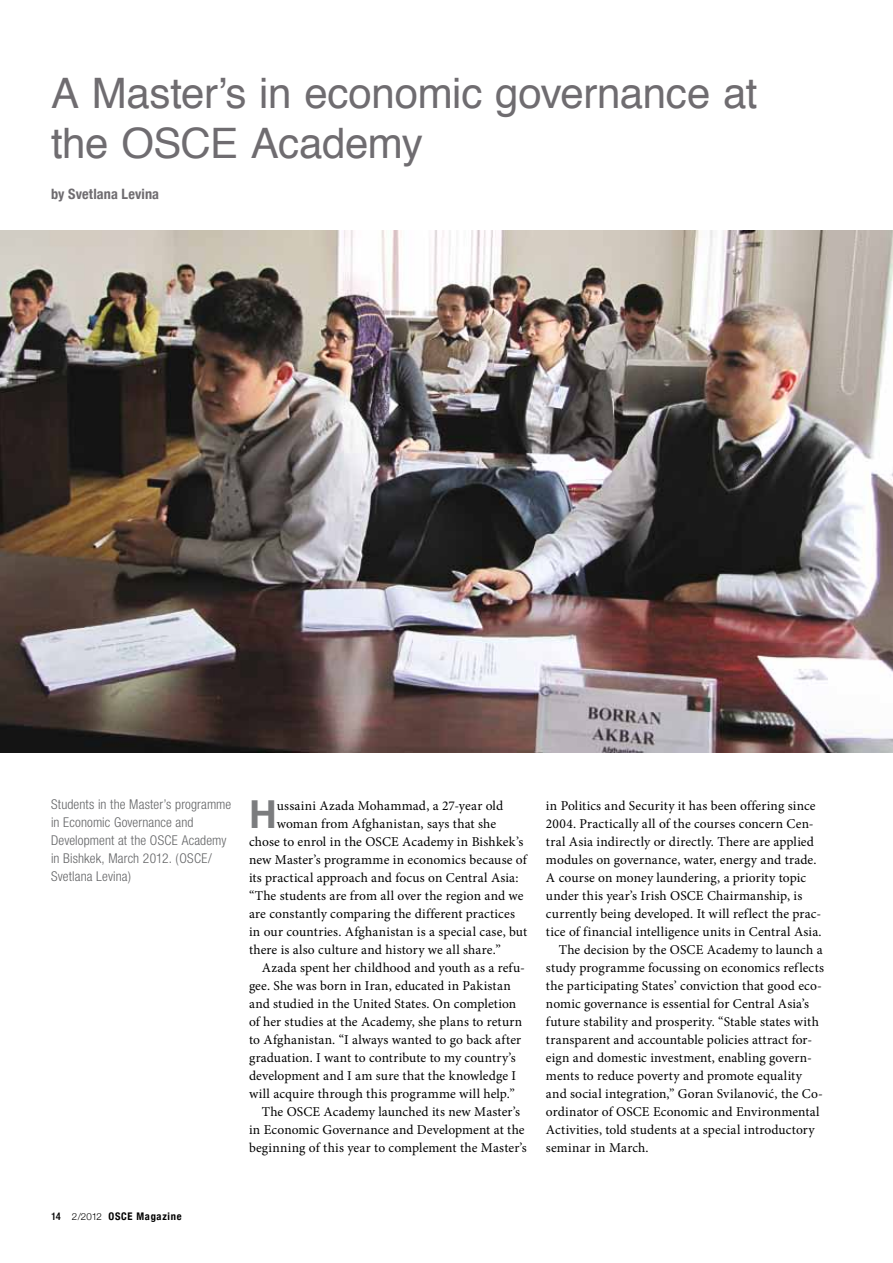
<style>
.page{position:relative;width:893px;height:1263px;background:#fff}
.page>*{position:absolute;margin:0;border:0;box-sizing:border-box;transform-origin:0 0}
.t1{font:42px/50.4px "Helvetica";letter-spacing:-.01em;color:#6f6c70}
.t2{font:700 38.55px "Helvetica Infant";color:#7b7c7e}
.t3{font:700 condensed 14.25px "Helvetica Neue";letter-spacing:.005em;color:#6f6c70}
.t4{font:13.5px "Minion Pro";letter-spacing:.01em;color:#000}
.t5{font:300 condensed 13.5px/18px "Helvetica Neue";letter-spacing:.01em;color:#646567}
.t6{font:700 condensed 10.5px "Helvetica Neue";letter-spacing:.07em;color:#000}
.s1{font-weight:500}
.s2{font-weight:300;font-stretch:normal;font-size:9.75px}
</style>
<div class="page">
<img style="left:0;top:231px;width:893px;height:522px">
<h1 class="t1" style="left:51px;top:69px;width:708px">A Master’s in economic governance at the OSCE Academy</h1>
<p class="t3" style="left:51px;top:186px;width:110px">by Svetlana Levina</p>
<p class="t5" style="left:51px;top:795px;width:182px">Students in the Master’s programme in Economic Governance and<br>Development at the OSCE Academy in Bishkek, March 2012. (OSCE/<br>Svetlana Levina)</p>
<h2 class="t2" style="left:249px;top:791px;width:29px">H</h2>
<p class="t4" style="left:277px;top:797px;width:228px">ussaini Azada Mohammad, a 27-year old</p>
<p class="t4" style="left:277px;top:815px;width:221px">woman from Afghanistan, says that she</p>
<p class="t4" style="left:249px;top:833px;width:276px">chose to enrol in the OSCE Academy in Bishkek’s</p>
<p class="t4" style="left:249px;top:851px;width:279px">new Master’s programme in economics because of</p>
<p class="t4" style="left:249px;top:869px;width:271px">its practical approach and focus on Central Asia:</p>
<p class="t4" style="left:249px;top:887px;width:276px">“The students are from all over the region and we</p>
<p class="t4" style="left:249px;top:905px;width:267px">are constantly comparing the different practices</p>
<p class="t4" style="left:249px;top:923px;width:280px">in our countries. Afghanistan is a special case, but</p>
<p class="t4" style="left:249px;top:941px;width:253px">there is also culture and history we all share.”</p>
<p class="t4" style="left:262px;top:959px;width:265px">Azada spent her childhood and youth as a refu-</p>
<p class="t4" style="left:249px;top:977px;width:263px">gee. She was born in Iran, educated in Pakistan</p>
<p class="t4" style="left:249px;top:995px;width:269px">and studied in the United States. On completion</p>
<p class="t4" style="left:249px;top:1013px;width:275px">of her studies at the Academy, she plans to return</p>
<p class="t4" style="left:249px;top:1031px;width:274px">to Afghanistan. “I always wanted to go back after</p>
<p class="t4" style="left:249px;top:1049px;width:268px">graduation. I want to contribute to my country’s</p>
<p class="t4" style="left:249px;top:1067px;width:269px">development and I am sure that the knowledge I</p>
<p class="t4" style="left:249px;top:1085px;width:267px">will acquire through this programme will help.”</p>
<p class="t4" style="left:262px;top:1103px;width:260px">The OSCE Academy launched its new Master’s</p>
<p class="t4" style="left:249px;top:1121px;width:277px">in Economic Governance and Development at the</p>
<p class="t4" style="left:249px;top:1139px;width:279px">beginning of this year to complement the Master’s</p>
<p class="t4" style="left:546px;top:797px;width:271px">in Politics and Security it has been offering since</p>
<p class="t4" style="left:546px;top:815px;width:269px">2004. Practically all of the courses concern Cen-</p>
<p class="t4" style="left:546px;top:833px;width:269px">tral Asia indirectly or directly. There are applied</p>
<p class="t4" style="left:546px;top:851px;width:272px">modules on governance, water, energy and trade.</p>
<p class="t4" style="left:546px;top:869px;width:262px">A course on money laundering, a priority topic</p>
<p class="t4" style="left:546px;top:887px;width:258px">under this year’s Irish OSCE Chairmanship, is</p>
<p class="t4" style="left:546px;top:905px;width:277px">currently being developed. It will reflect the prac-</p>
<p class="t4" style="left:546px;top:923px;width:277px">tice of financial intelligence units in Central Asia.</p>
<p class="t4" style="left:559px;top:941px;width:265px">The decision by the OSCE Academy to launch a</p>
<p class="t4" style="left:546px;top:959px;width:280px">study programme focussing on economics reflects</p>
<p class="t4" style="left:546px;top:977px;width:278px">the participating States’ conviction that good eco-</p>
<p class="t4" style="left:546px;top:995px;width:265px">nomic governance is essential for Central Asia’s</p>
<p class="t4" style="left:546px;top:1013px;width:274px">future stability and prosperity. “Stable states with</p>
<p class="t4" style="left:546px;top:1031px;width:268px">transparent and accountable policies attract for-</p>
<p class="t4" style="left:546px;top:1049px;width:267px">eign and domestic investment, enabling govern-</p>
<p class="t4" style="left:546px;top:1067px;width:258px">ments to reduce poverty and promote equality</p>
<p class="t4" style="left:546px;top:1084px;width:279px">and social integration,” Goran Svilanović, the Co-</p>
<p class="t4" style="left:546px;top:1102px;width:275px">ordinator of OSCE Economic and Environmental</p>
<p class="t4" style="left:546px;top:1120px;width:270px">Activities, told students at a special introductory</p>
<p class="t4" style="left:546px;top:1138px;width:104px">seminar in March.</p>
<p class="t6" style="left:51px;top:1210px;width:132px"><span class="s1">14</span> <span class="s2">2/2012</span> OSCE Magazine</p>
</div>
